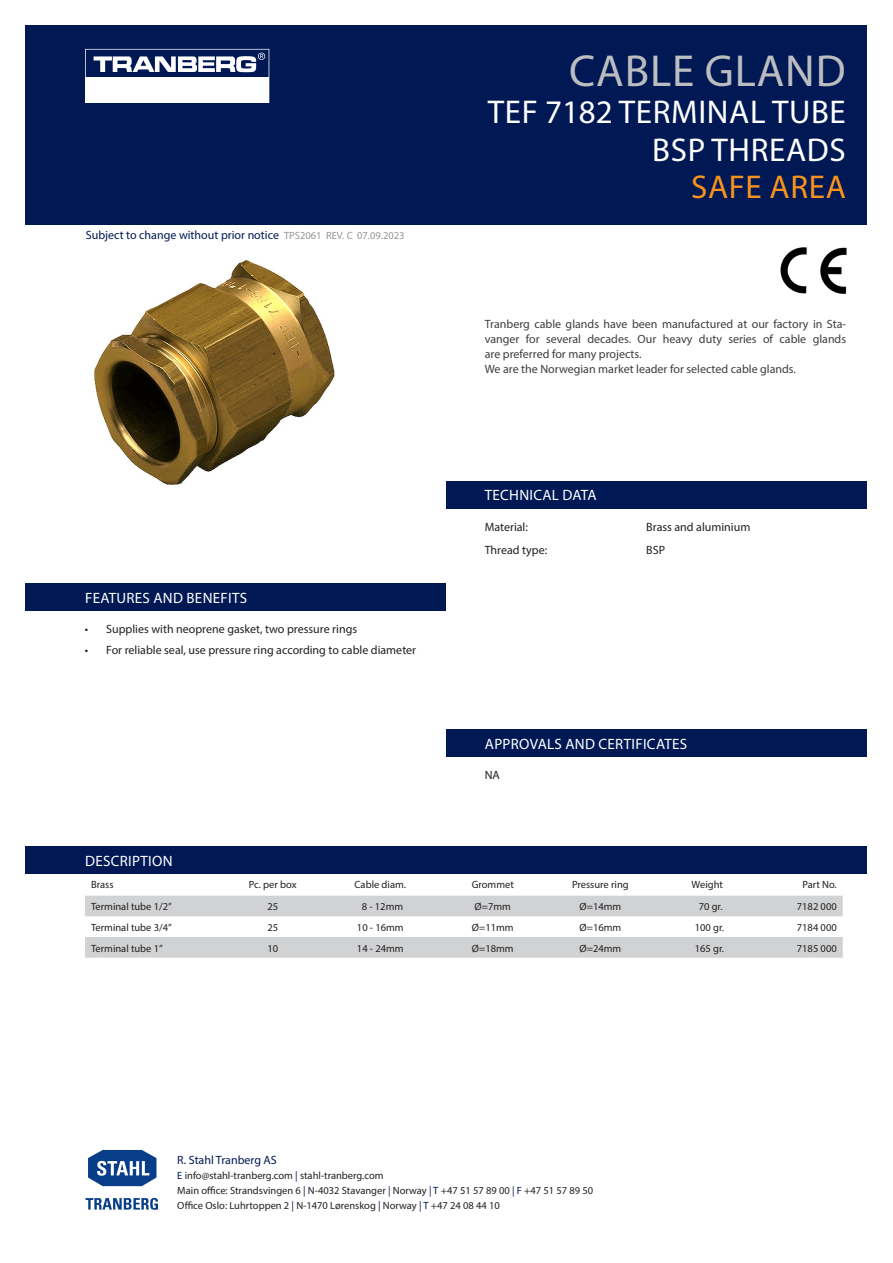
<style>
.page{position:relative;width:893px;height:1263px;background:#fff}
.page>*{position:absolute;margin:0;border:0;box-sizing:border-box;transform-origin:0 0}
.t1{font:45px "Myriad Pro";letter-spacing:.02em;color:#bcbdc0}
.t2{font:33px "Myriad Pro";letter-spacing:.02em;color:#fff}
.t3{font:33px "Myriad Pro";letter-spacing:.02em;color:#f7931d}
.t4{font:15px "Myriad Pro";letter-spacing:.02em;color:#fff}
.t5{font:12px/15px "Myriad Pro";color:#3e3e3f;text-align:justify}
.Teknisk_data{font:12px "Myriad Pro";color:#231f20}
.Brødtekst{font:12px "Myriad Pro";color:#001954}
.Brødtekst-2{font:10.5px/15px "Myriad Pro";color:#231f20}
.s1{font-size:10.5px;color:#939598}
.s2{color:#001954}
</style>
<div class="page">
<div style="left:26px;top:26px;width:841px;height:199px;background:#001954"></div>
<svg style="left:88px;top:1150px;width:69px;height:37px"></svg>
<svg style="left:86px;top:1198px;width:72px;height:12px"></svg>
<div style="left:446px;top:481px;width:421px;height:27px;background:#001954"></div>
<div style="left:446px;top:729px;width:421px;height:28px;background:#001954"></div>
<div style="left:25px;top:583px;width:421px;height:27px;background:#001954"></div>
<img style="left:94px;top:259px;width:241px;height:226px">
<div style="left:26px;top:847px;width:841px;height:27px;background:#001954"></div>
<svg style="left:85px;top:896px;width:758px;height:62px;fill:#d1d2d4"></svg>
<img style="left:781px;top:247px;width:65px;height:47px">
<svg style="left:85px;top:49px;width:184px;height:54px"></svg>
<p class="Brødtekst" style="left:86px;top:227px;width:320px">Subject to change without prior notice <span class="s1">TPS2061 REV. C 07.09.2023</span></p>
<p class="t4" style="left:85px;top:588px;width:163px">FEATURES AND BENEFITS</p>
<p class="Teknisk_data" style="left:85px;top:621px;width:274px">• Supplies with neoprene gasket, two pressure rings</p>
<p class="Teknisk_data" style="left:85px;top:643px;width:333px">• For reliable seal, use pressure ring according to cable diameter</p>
<p class="t1" style="left:569px;top:43px;width:278px">CABLE GLAND</p>
<p class="t2" style="left:488px;top:92px;width:360px">TEF 7182 TERMINAL TUBE</p>
<p class="t2" style="left:652px;top:129px;width:195px">BSP THREADS</p>
<p class="t3" style="left:691px;top:167px;width:156px">SAFE AREA</p>
<p class="t5" style="left:485px;top:317px;width:363px">Tranberg cable glands have been manufactured at our factory in Sta&shy;vanger for several decades. Our heavy duty series of cable glands are preferred for many projects.</p>
<p class="t5" style="left:485px;top:362px;width:313px">We are the Norwegian market leader for selected cable glands.</p>
<p class="t4" style="left:485px;top:486px;width:113px">TECHNICAL DATA</p>
<p class="Teknisk_data" style="left:485px;top:519px;width:45px">Material:</p>
<p class="Teknisk_data" style="left:646px;top:519px;width:106px">Brass and aluminium</p>
<p class="Teknisk_data" style="left:485px;top:542px;width:64px">Thread type:</p>
<p class="Teknisk_data" style="left:646px;top:542px;width:20px">BSP</p>
<p class="t4" style="left:485px;top:734px;width:204px">APPROVALS AND CERTIFICATES</p>
<p class="Teknisk_data" style="left:485px;top:767px;width:17px">NA</p>
<p class="t4" style="left:85px;top:851px;width:89px">DESCRIPTION</p>
<p class="Brødtekst-2" style="left:91px;top:877px;width:24px">Brass</p>
<p class="Brødtekst-2" style="left:249px;top:877px;width:49px">Pc. per box</p>
<p class="Brødtekst-2" style="left:355px;top:877px;width:53px">Cable diam.</p>
<p class="Brødtekst-2" style="left:472px;top:877px;width:44px">Grommet</p>
<p class="Brødtekst-2" style="left:572px;top:877px;width:58px">Pressure ring</p>
<p class="Brødtekst-2" style="left:692px;top:877px;width:33px">Weight</p>
<p class="Brødtekst-2" style="left:802px;top:877px;width:36px">Part No.</p>
<p class="Brødtekst-2" style="left:91px;top:899px;width:82px">Terminal tube 1/2”</p>
<p class="Brødtekst-2" style="left:267px;top:899px;width:12px">25</p>
<p class="Brødtekst-2" style="left:362px;top:899px;width:43px">8 - 12mm</p>
<p class="Brødtekst-2" style="left:475px;top:899px;width:38px">Ø=7mm</p>
<p class="Brødtekst-2" style="left:579px;top:899px;width:43px">Ø=14mm</p>
<p class="Brødtekst-2" style="left:699px;top:899px;width:25px">70 gr.</p>
<p class="Brødtekst-2" style="left:797px;top:899px;width:41px">7182 000</p>
<p class="Brødtekst-2" style="left:91px;top:920px;width:82px">Terminal tube 3/4”</p>
<p class="Brødtekst-2" style="left:267px;top:920px;width:12px">25</p>
<p class="Brødtekst-2" style="left:357px;top:920px;width:48px">10 - 16mm</p>
<p class="Brødtekst-2" style="left:472px;top:920px;width:43px">Ø=11mm</p>
<p class="Brødtekst-2" style="left:579px;top:920px;width:43px">Ø=16mm</p>
<p class="Brødtekst-2" style="left:695px;top:920px;width:31px">100 gr.</p>
<p class="Brødtekst-2" style="left:797px;top:920px;width:41px">7184 000</p>
<p class="Brødtekst-2" style="left:91px;top:940px;width:73px">Terminal tube 1”</p>
<p class="Brødtekst-2" style="left:267px;top:940px;width:12px">10</p>
<p class="Brødtekst-2" style="left:357px;top:940px;width:48px">14 - 24mm</p>
<p class="Brødtekst-2" style="left:472px;top:940px;width:43px">Ø=18mm</p>
<p class="Brødtekst-2" style="left:579px;top:940px;width:43px">Ø=24mm</p>
<p class="Brødtekst-2" style="left:695px;top:940px;width:31px">165 gr.</p>
<p class="Brødtekst-2" style="left:797px;top:940px;width:41px">7185 000</p>
<p class="Brødtekst" style="left:177px;top:1153px;width:101px">R. Stahl Tranberg AS</p>
<p class="Brødtekst-2" style="left:177px;top:1168px;width:417px"><span class="s2">E</span> info@stahl-tranberg.com <span class="s2">|</span> stahl-tranberg.com<br>Main office: Strandsvingen 6 <span class="s2">|</span> N-4032 Stavanger <span class="s2">|</span> Norway <span class="s2">| T</span> +47 51 57 89 00 <span class="s2">| F</span> +47 51 57 89 50<br>Office Oslo: Luhrtoppen 2 <span class="s2">|</span> N-1470 Lørenskog <span class="s2">|</span> Norway <span class="s2">| T</span> +47 24 08 44 10</p>
</div>
